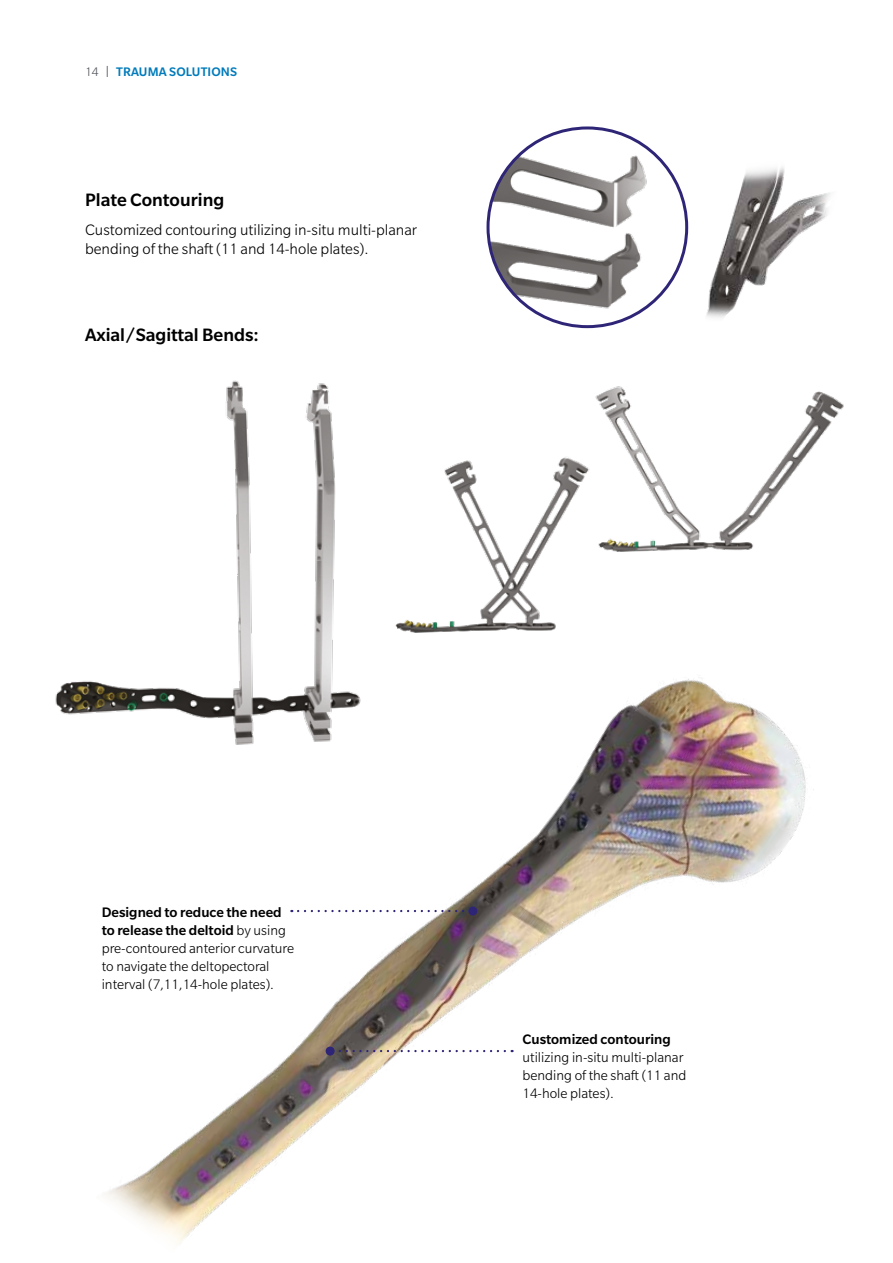
<style>
.page{position:relative;width:893px;height:1263px;background:#fff}
.page>*{position:absolute;margin:0;border:0;box-sizing:border-box;transform-origin:0 0}
.t1{font:500 19.5px "Slate Pro";color:#000}
.t2{font:300 16.5px/19.8px "Slate Pro";color:#000}
.t3{font:300 15px/18px "Slate Pro";color:#000}
.t4{font:500 15px "Slate Pro";color:#000}
.t5{font:500 13.5px "Slate Pro";letter-spacing:.01em;color:#007bbb}
.s1{font-weight:300;color:#50535a}
.s2{font-weight:300;font-size:17.4px;color:#50535a}
.s3{font-weight:500}
</style>
<div class="page">
<img style="left:105px;top:679px;width:709px;height:565px">
<img style="left:595px;top:386px;width:249px;height:166px">
<img style="left:445px;top:431px;width:181px;height:271px">
<svg style="left:298px;top:910px;width:170px;height:2px"></svg>
<div style="left:468px;top:906px;width:9px;height:9px;background:#2e2577;border-radius:50%"></div>
<svg style="left:335px;top:1050px;width:170px;height:2px"></svg>
<div style="left:326px;top:1046px;width:9px;height:9px;background:#2e2577;border-radius:50%"></div>
<img style="left:665px;top:163px;width:166px;height:155px">
<img style="left:55px;top:380px;width:390px;height:409px">
<img style="left:488px;top:128px;width:199px;height:199px;border-radius:99px">
<p class="t5" style="left:85px;top:64px;width:154px"><span class="s1">14</span> <span class="s2">I</span> TRAUMA SOLUTIONS</p>
<h1 class="t1" style="left:85px;top:190px;width:141px">Plate Contouring</h1>
<p class="t2" style="left:85px;top:219px;width:334px">Customized contouring utilizing in-situ multi-planar bending of the shaft (11 and 14-hole plates).</p>
<h1 class="t1" style="left:85px;top:324px;width:175px">Axial/Sagittal Bends:</h1>
<p class="t3" style="left:102px;top:903px;width:194px"><span class="s3">Designed to reduce the need to release the deltoid</span> by using pre-contoured anterior curvature to navigate the deltopectoral interval (7,11,14-hole plates).</p>
<p class="t4" style="left:522px;top:1031px;width:150px">Customized contouring</p>
<p class="t3" style="left:522px;top:1048px;width:165px">utilizing in-situ multi-planar bending of the shaft (11 and<br>14-hole plates).</p>
</div>
